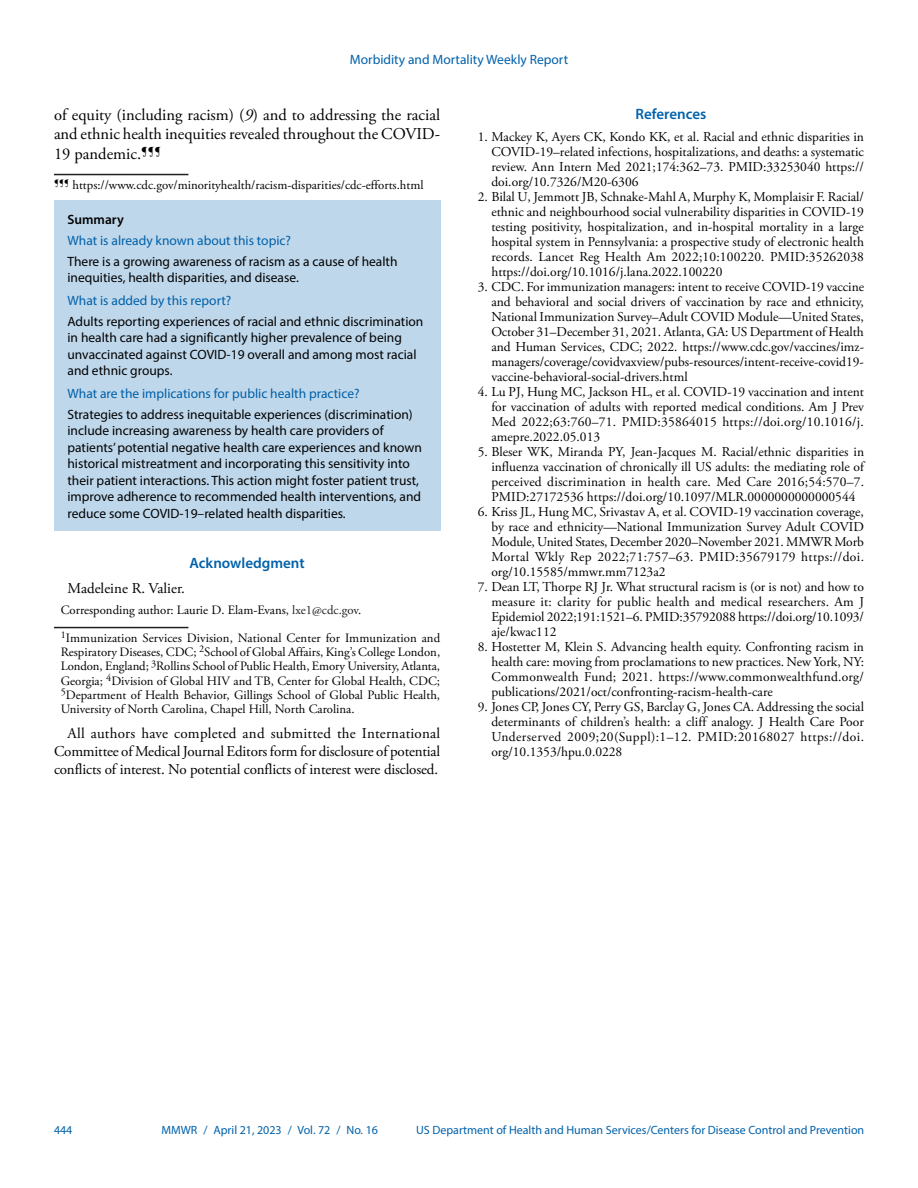
<style>
.page{position:relative;width:918px;height:1188px;background:#fff}
.page>*{position:absolute;margin:0;border:0;box-sizing:border-box;transform-origin:0 0}
.Paragraph{font:16.5px/19.5px "Adobe Garamond Pro";letter-spacing:-.005em;color:#010203;text-align:justify}
.Conflict_of_Interest{font:15px/18px "Adobe Garamond Pro";letter-spacing:-.01em;color:#010203;text-align:justify}
.Acknowledgment{font:15px "Adobe Garamond Pro";color:#010203}
.Acknowledgment_Head{font:600 15px "Myriad Pro";color:#0061aa}
.Ref_Title{font:600 15px "Myriad Pro";color:#0061aa}
.References{font:13.5px/15px "Adobe Garamond Pro";color:#000;text-align:justify}
.Summary_Box_Text{font:13.5px/16.5px "Myriad Pro";color:#010203}
.Summary_Box_Heading{font:13.5px "Myriad Pro";color:#0061aa}
.Summary_Box_Ttile{font:600 13.5px "Myriad Pro";color:#010203}
.Author_Affiliations{font:12.75px/14.2px "Adobe Garamond Pro";color:#010203;text-align:justify}
.Footnote{font:12.75px "Adobe Garamond Pro";color:#010203}
.Corresponding_Author{font:12.75px "Adobe Garamond Pro";color:#010203}
.t1{font:12px "Myriad Pro";color:#0061aa}
.s1{font-style:italic}
.s2{color:#231f20}
</style>
<div class="page">
<hr style="left:54px;top:627px;width:134px;height:1px;background:#231f20">
<hr style="left:54px;top:174px;width:134px;height:1px;background:#231f20">
<div style="left:54px;top:201px;width:386px;height:330px;background:#bfd7ea"></div>
<p class="Summary_Box_Heading" style="left:350px;top:51px;width:220px">Morbidity and Mortality Weekly Report</p>
<p class="Paragraph" style="left:54px;top:106px;width:388px">of equity (including racism) (<span class="s1">9</span>) and to addressing the racial and ethnic health inequities revealed throughout the COVID-19 pandemic.<sup>¶¶¶</sup></p>
<p class="Footnote" style="left:54px;top:177px;width:371px"><sup>¶¶¶</sup> https://www.cdc.gov/minorityhealth/racism-disparities/cdc-efforts.html</p>
<h1 class="Summary_Box_Ttile" style="left:68px;top:211px;width:58px">Summary</h1>
<h1 class="Summary_Box_Heading" style="left:68px;top:232px;width:225px">What is already known about this topic?</h1>
<p class="Summary_Box_Text" style="left:68px;top:253px;width:332px">There is a growing awareness of racism as a cause of health inequities, health disparities, and disease.</p>
<h1 class="Summary_Box_Heading" style="left:68px;top:292px;width:165px">What is added by this report?</h1>
<p class="Summary_Box_Text" style="left:68px;top:313px;width:357px">Adults reporting experiences of racial and ethnic discrimination in health care had a significantly higher prevalence of being unvaccinated against COVID-19 overall and among most racial and ethnic groups.</p>
<h1 class="Summary_Box_Heading" style="left:68px;top:385px;width:294px">What are the implications for public health practice?</h1>
<p class="Summary_Box_Text" style="left:68px;top:406px;width:356px">Strategies to address inequitable experiences (discrimination) include increasing awareness by health care providers of patients’ potential negative health care experiences and known historical mistreatment and incorporating this sensitivity into their patient interactions. This action might foster patient trust, improve adherence to recommended health interventions, and reduce some COVID-19–related health disparities.</p>
<h1 class="Acknowledgment_Head" style="left:189px;top:554px;width:117px">Acknowledgment</h1>
<p class="Acknowledgment" style="left:68px;top:579px;width:119px">Madeleine R. Valier.</p>
<p class="Corresponding_Author" style="left:61px;top:603px;width:302px">Corresponding author: Laurie D. Elam-Evans, <span class="s2">lxe1@cdc.gov</span>.</p>
<p class="Author_Affiliations" style="left:61px;top:631px;width:381px"><sup>1</sup>Immunization Services Division, National Center for Immunization and Respiratory Diseases, CDC; <sup>2</sup>School of Global Affairs, King’s College London, London, England; <sup>3</sup>Rollins School of Public Health, Emory University, Atlanta, Georgia; <sup>4</sup>Division of Global HIV and TB, Center for Global Health, CDC; <sup>5</sup>Department of Health Behavior, Gillings School of Global Public Health, University of North Carolina, Chapel Hill, North Carolina.</p>
<p class="Conflict_of_Interest" style="left:54px;top:725px;width:388px;text-indent:14px">All authors have completed and submitted the International Committee of Medical Journal Editors form for disclosure of potential conflicts of interest. No potential conflicts of interest were disclosed.</p>
<h1 class="Ref_Title" style="left:636px;top:105px;width:72px">References</h1>
<p class="References" style="left:491px;top:130px;width:374px;text-indent:-14px">1. Mackey K, Ayers CK, Kondo KK, et al. Racial and ethnic disparities in COVID-19–related infections, hospitalizations, and deaths: a systematic review. Ann Intern Med 2021;174:362–73. PMID:33253040 https:// doi.org/10.7326/M20-6306</p>
<p class="References" style="left:491px;top:190px;width:374px;text-indent:-14px">2. Bilal U, Jemmott JB, Schnake-Mahl A, Murphy K, Momplaisir F. Racial/ ethnic and neighbourhood social vulnerability disparities in COVID-19 testing positivity, hospitalization, and in-hospital mortality in a large hospital system in Pennsylvania: a prospective study of electronic health records. Lancet Reg Health Am 2022;10:100220. PMID:35262038 https://doi.org/10.1016/j.lana.2022.100220</p>
<p class="References" style="left:491px;top:280px;width:374px;text-indent:-14px">3. CDC. For immunization managers: intent to receive COVID-19 vaccine and behavioral and social drivers of vaccination by race and ethnicity, National Immunization Survey–Adult COVID Module—United States, October 31–December 31, 2021. Atlanta, GA: US Department of Health and Human Services, CDC; 2022. https://www.cdc.gov/vaccines/imz&shy;managers/coverage/covidvaxview/pubs-resources/intent-receive-covid19- vaccine-behavioral-social-drivers.html</p>
<p class="References" style="left:491px;top:385px;width:374px;text-indent:-14px">4. Lu PJ, Hung MC, Jackson HL, et al. COVID-19 vaccination and intent for vaccination of adults with reported medical conditions. Am J Prev Med 2022;63:760–71. PMID:35864015 https://doi.org/10.1016/j. amepre.2022.05.013</p>
<p class="References" style="left:491px;top:445px;width:374px;text-indent:-14px">5. Bleser WK, Miranda PY, Jean-Jacques M. Racial/ethnic disparities in influenza vaccination of chronically ill US adults: the mediating role of perceived discrimination in health care. Med Care 2016;54:570–7.<br>PMID:27172536 https://doi.org/10.1097/MLR.0000000000000544</p>
<p class="References" style="left:491px;top:505px;width:374px;text-indent:-14px">6. Kriss JL, Hung MC, Srivastav A, et al. COVID-19 vaccination coverage, by race and ethnicity—National Immunization Survey Adult COVID Module, United States, December 2020–November 2021. MMWR Morb Mortal Wkly Rep 2022;71:757–63. PMID:35679179 https://doi. org/10.15585/mmwr.mm7123a2</p>
<p class="References" style="left:491px;top:580px;width:374px;text-indent:-13px">7. Dean LT, Thorpe RJ Jr. What structural racism is (or is not) and how to measure it: clarity for public health and medical researchers. Am J Epidemiol 2022;191:1521–6. PMID:35792088 https://doi.org/10.1093/ aje/kwac112</p>
<p class="References" style="left:491px;top:640px;width:374px;text-indent:-14px">8. Hostetter M, Klein S. Advancing health equity. Confronting racism in health care: moving from proclamations to new practices. New York, NY:<br>Commonwealth Fund; 2021. https://www.commonwealthfund.org/ publications/2021/oct/confronting-racism-health-care</p>
<p class="References" style="left:491px;top:700px;width:374px;text-indent:-14px">9. Jones CP, Jones CY, Perry GS, Barclay G, Jones CA. Addressing the social determinants of children’s health: a cliff analogy. J Health Care Poor Underserved 2009;20(Suppl):1–12. PMID:20168027 https://doi. org/10.1353/hpu.0.0228</p>
<p class="t1" style="left:54px;top:1123px;width:20px">444</p>
<p class="t1" style="left:161px;top:1123px;width:218px">MMWR / April 21, 2023 / Vol. 72 / No. 16</p>
<p class="t1" style="left:416px;top:1123px;width:450px">US Department of Health and Human Services/Centers for Disease Control and Prevention</p>
</div>
